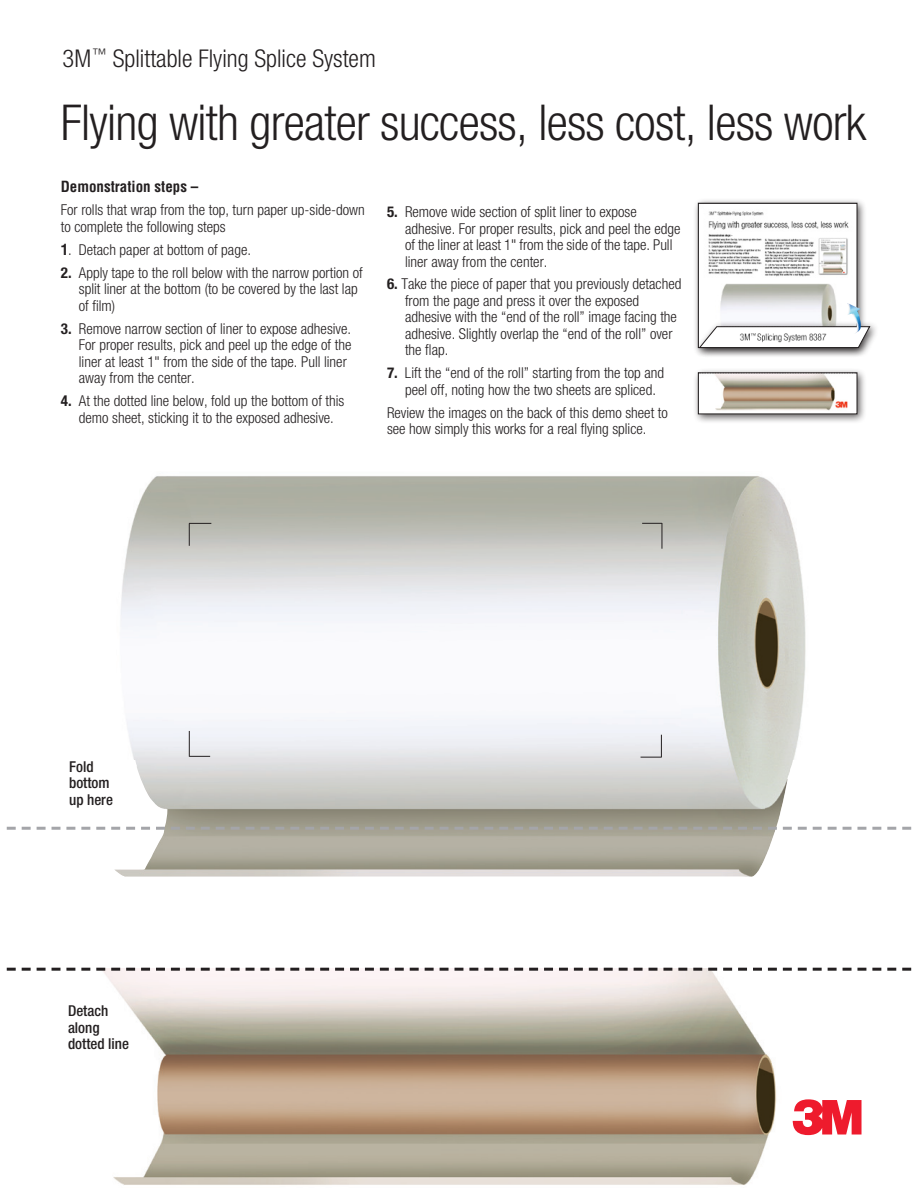
<style>
.page{position:relative;width:918px;height:1188px;background:#fff}
.page>*{position:absolute;margin:0;border:0;box-sizing:border-box;transform-origin:0 0}
.t1{font:51px "Logo 3 Mps";color:#ee1b2d}
.t2{font:300 condensed 49.5px "Helvetica Neue";letter-spacing:-.015em;color:#231f20}
.t3{font:300 condensed 24.45px "Helvetica Neue";color:#231f20}
.t4{font:300 condensed 15px/16.5px "Helvetica Neue";color:#231f20}
.t5{font:500 condensed 15px/16.5px "Helvetica Neue";color:#231f20}
.t6{font:700 condensed 15px "Helvetica";color:#231f20}
.s1{font-family:"Helvetica";font-weight:700}
.s2{font-weight:700}
</style>
<div class="page">
<img style="left:103px;top:971px;width:674px;height:214px">
<img style="left:101px;top:476px;width:718px;height:401px">
<svg style="left:7px;top:827px;width:904px;height:3px;background:#b0b0ad"></svg>
<svg style="left:7px;top:968px;width:904px;height:3px"></svg>
<div style="left:693px;top:198px;width:174px;height:160px;background:#231f20;opacity:.75"></div>
<img style="left:700px;top:205px;width:155px;height:116px">
<div style="left:698px;top:203px;width:159px;height:145px;border:1px solid #231f20"></div>
<div style="left:696px;top:321px;width:183px;height:37px;background:#231f20;opacity:.75"></div>
<svg style="left:699px;top:326px;width:171px;height:22px"></svg>
<div style="left:693px;top:367px;width:174px;height:57px;background:#231f20;opacity:.75"></div>
<img style="left:700px;top:375px;width:155px;height:37px">
<img style="left:847px;top:303px;width:14px;height:31px">
<svg style="left:189px;top:523px;width:22px;height:23px"></svg>
<svg style="left:189px;top:731px;width:21px;height:26px"></svg>
<svg style="left:641px;top:735px;width:21px;height:23px"></svg>
<svg style="left:642px;top:523px;width:21px;height:26px"></svg>
<p class="t3" style="left:63px;top:44px;width:315px">3M<sup>™</sup> Splittable Flying Splice System</p>
<p class="t2" style="left:61px;top:94px;width:807px">Flying with greater success, less cost, less work</p>
<p class="t6" style="left:61px;top:177px;width:139px">Demonstration steps –</p>
<p class="t4" style="left:61px;top:202px;width:305px">For rolls that wrap from the top, turn paper up-side-down to complete the following steps</p>
<p class="t4" style="left:61px;top:241px;width:192px"><span class="s1">1</span>. Detach paper at bottom of page.</p>
<p class="t4" style="left:79px;top:264px;width:285px;text-indent:-18px"><span class="s2">2.</span> Apply tape to the roll below with the narrow portion of split liner at the bottom (to be covered by the last lap of film)</p>
<p class="t4" style="left:79px;top:320px;width:274px;text-indent:-18px"><span class="s2">3.</span> Remove narrow section of liner to expose adhesive.<br>For proper results, pick and peel up the edge of the liner at least 1" from the side of the tape. Pull liner away from the center.</p>
<p class="t4" style="left:61px;top:393px;width:285px;text-align:center"><span class="s2">4.</span> At the dotted line below, fold up the bottom of this demo sheet, sticking it to the exposed adhesive.</p>
<p class="t4" style="left:405px;top:203px;width:277px;text-indent:-18px"><span class="s2">5.</span> Remove wide section of split liner to expose adhesive. For proper results, pick and peel the edge of the liner at least 1" from the side of the tape. Pull liner away from the center.</p>
<p class="t4" style="left:405px;top:276px;width:278px;text-indent:-18px"><span class="s2">6.</span> Take the piece of paper that you previously detached from the page and press it over the exposed adhesive with the “end of the roll” image facing the adhesive. Slightly overlap the “end of the roll” over the flap.</p>
<p class="t4" style="left:405px;top:365px;width:261px;text-indent:-18px"><span class="s2">7.</span> Lift the “end of the roll” starting from the top and peel off, noting how the two sheets are spliced.</p>
<p class="t4" style="left:387px;top:404px;width:282px">Review the images on the back of this demo sheet to see how simply this works for a real flying splice.</p>
<p class="t5" style="left:69px;top:758px;width:45px">Fold bottom up here</p>
<p class="t5" style="left:68px;top:1002px;width:63px">Detach along dotted line</p>
<p class="t1" style="left:793px;top:1092px;width:82px">3</p>
</div>
